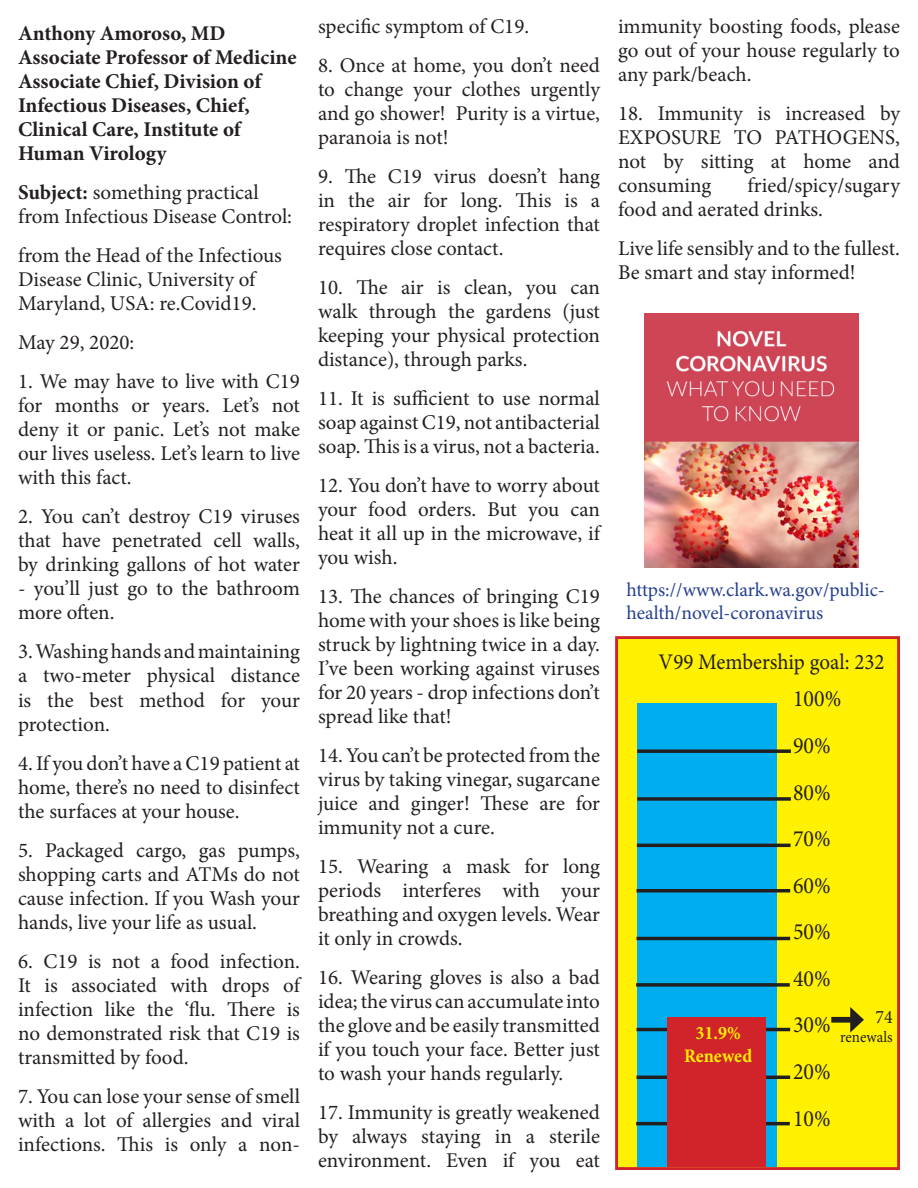
<style>
.page{position:relative;width:918px;height:1188px;background:#fff}
.page>*{position:absolute;margin:0;border:0;box-sizing:border-box;transform-origin:0 0}
.t1{font:23.25px/46.7px "Minion Pro";color:#231f20;scale:.94 1}
.t2{font:22.2px "Minion Pro";color:#231f20;scale:.94 1}
.t3{font:21px/24px "Minion Pro";color:#231f20;text-align:justify}
.t4{font:700 21px/24px "Minion Pro";color:#231f20}
.t5{font:19.5px/23.4px "Minion Pro";letter-spacing:-.005em;color:#253f8e}
.t6{font:700 19.05px "Minion Pro";color:#fff101;scale:.94 1}
.t7{font:19.05px "Minion Pro";color:#231f20;scale:.94 1}
.t8{font:15.9px "Minion Pro";color:#231f20;scale:.94 1}
.s1{font-weight:700}
</style>
<div class="page">
<div style="left:615px;top:636px;width:285px;height:534px;background:#fff101;border:3px solid #d1232a"></div>
<div style="left:637px;top:703px;width:140px;height:464px;background:#00aeef"></div>
<hr style="left:636px;top:1122px;width:154px;height:3px;background:#231f20">
<hr style="left:637px;top:1076px;width:153px;height:3px;background:#231f20">
<hr style="left:637px;top:1028px;width:153px;height:3px;background:#231f20">
<svg style="left:636px;top:983px;width:154px;height:4px"></svg>
<hr style="left:637px;top:937px;width:153px;height:3px;background:#231f20">
<hr style="left:637px;top:889px;width:153px;height:3px;background:#231f20">
<hr style="left:637px;top:844px;width:154px;height:3px;background:#231f20">
<svg style="left:637px;top:797px;width:154px;height:4px"></svg>
<svg style="left:637px;top:749px;width:154px;height:4px"></svg>
<div style="left:831px;top:1017px;width:24px;height:6px;background:#231f20"></div>
<svg style="left:850px;top:1007px;width:14px;height:26px"></svg>
<div style="left:667px;top:1018px;width:99px;height:149px;background:#d1232a"></div>
<img style="left:644px;top:313px;width:214px;height:254px">
<p class="t4" style="left:18px;top:21px;width:280px">Anthony Amoroso, MD<br>Associate Professor of Medicine<br>Associate Chief, Division of<br>Infectious Diseases, Chief,<br>Clinical Care, Institute of<br>Human Virology</p>
<p class="t3" style="left:18px;top:181px;width:276px"><span class="s1">Subject:</span> something practical from Infectious Disease Control:</p>
<p class="t3" style="left:18px;top:244px;width:266px;text-align:left">from the Head of the Infectious<br>Disease Clinic, University of<br>Maryland, USA: re.Covid19.</p>
<p class="t3" style="left:18px;top:331px;width:118px">May 29, 2020:</p>
<p class="t3" style="left:18px;top:370px;width:284px">1. We may have to live with C19 for months or years. Let’s not deny it or panic. Let’s not make our lives useless. Let’s learn to live with this fact.</p>
<p class="t3" style="left:18px;top:505px;width:284px">2. You can’t destroy C19 viruses that have penetrated cell walls, by drinking gallons of hot water</p>
<p class="t3" style="left:18px;top:577px;width:283px">- you’ll just go to the bathroom more often.</p>
<p class="t3" style="left:18px;top:640px;width:284px">3. Washing hands and maintaining a two-meter physical distance is the best method for your protection.</p>
<p class="t3" style="left:18px;top:751px;width:283px">4. If you don’t have a C19 patient at home, there’s no need to disinfect the surfaces at your house.</p>
<p class="t3" style="left:18px;top:838px;width:284px">5. Packaged cargo, gas pumps, shopping carts and ATMs do not cause infection. If you Wash your hands, live your life as usual.</p>
<p class="t3" style="left:18px;top:949px;width:284px">6. C19 is not a food infection.<br>It is associated with drops of infection like the ‘flu. There is no demonstrated risk that C19 is transmitted by food.</p>
<p class="t3" style="left:18px;top:1084px;width:284px">7. You can lose your sense of smell with a lot of allergies and viral infections. This is only a non-</p>
<p class="t3" style="left:318px;top:15px;width:213px">specific symptom of C19.</p>
<p class="t3" style="left:318px;top:54px;width:283px">8. Once at home, you don’t need to change your clothes urgently and go shower! Purity is a virtue, paranoia is not!</p>
<p class="t3" style="left:318px;top:165px;width:284px">9. The C19 virus doesn’t hang in the air for long. This is a respiratory droplet infection that requires close contact.</p>
<p class="t3" style="left:318px;top:276px;width:284px">10. The air is clean, you can walk through the gardens (just keeping your physical protection distance), through parks.</p>
<p class="t3" style="left:318px;top:387px;width:283px">11. It is sufficient to use normal soap against C19, not antibacterial soap. This is a virus, not a bacteria.</p>
<p class="t3" style="left:318px;top:474px;width:284px">12. You don’t have to worry about your food orders. But you can heat it all up in the microwave, if you wish.</p>
<p class="t3" style="left:318px;top:585px;width:283px">13. The chances of bringing C19 home with your shoes is like being struck by lightning twice in a day.<br>I’ve been working against viruses for 20 years - drop infections don’t spread like that!</p>
<p class="t3" style="left:318px;top:744px;width:284px">14. You can’t be protected from the virus by taking vinegar, sugarcane juice and ginger! These are for immunity not a cure.</p>
<p class="t3" style="left:318px;top:855px;width:284px">15. Wearing a mask for long periods interferes with your breathing and oxygen levels. Wear it only in crowds.</p>
<p class="t3" style="left:318px;top:966px;width:284px">16. Wearing gloves is also a bad idea; the virus can accumulate into the glove and be easily transmitted if you touch your face. Better just to wash your hands regularly.</p>
<p class="t3" style="left:318px;top:1101px;width:283px">17. Immunity is greatly weakened by always staying in a sterile environment. Even if you eat</p>
<p class="t3" style="left:618px;top:15px;width:283px">immunity boosting foods, please go out of your house regularly to any park/beach.</p>
<p class="t3" style="left:618px;top:102px;width:284px">18. Immunity is increased by EXPOSURE TO PATHOGENS, not by sitting at home and consuming</p>
<p class="t3" style="left:618px;top:174px;width:284px;text-indent:130px">fried/spicy/sugary food and aerated drinks.</p>
<p class="t3" style="left:618px;top:237px;width:284px">Live life sensibly and to the fullest.<br>Be smart and stay informed!</p>
<p class="t5" style="left:626px;top:578px;width:260px">https://www.clark.wa.gov/public&shy;health/novel-coronavirus</p>
<p class="t2" style="left:659px;top:647px;width:242px">V99 Membership goal: 232</p>
<p class="t1" style="left:793px;top:676px;width:53px">100%<br>90%<br>80%<br>70%<br>60%<br>50%<br>40%<br>30%<br>20%<br>10%</p>
<p class="t7" style="left:876px;top:1004px;width:20px">74</p>
<p class="t6" style="left:696px;top:1019px;width:50px">31.9%</p>
<p class="t8" style="left:840px;top:1026px;width:57px">renewals</p>
<p class="t6" style="left:684px;top:1042px;width:74px">Renewed</p>
</div>
